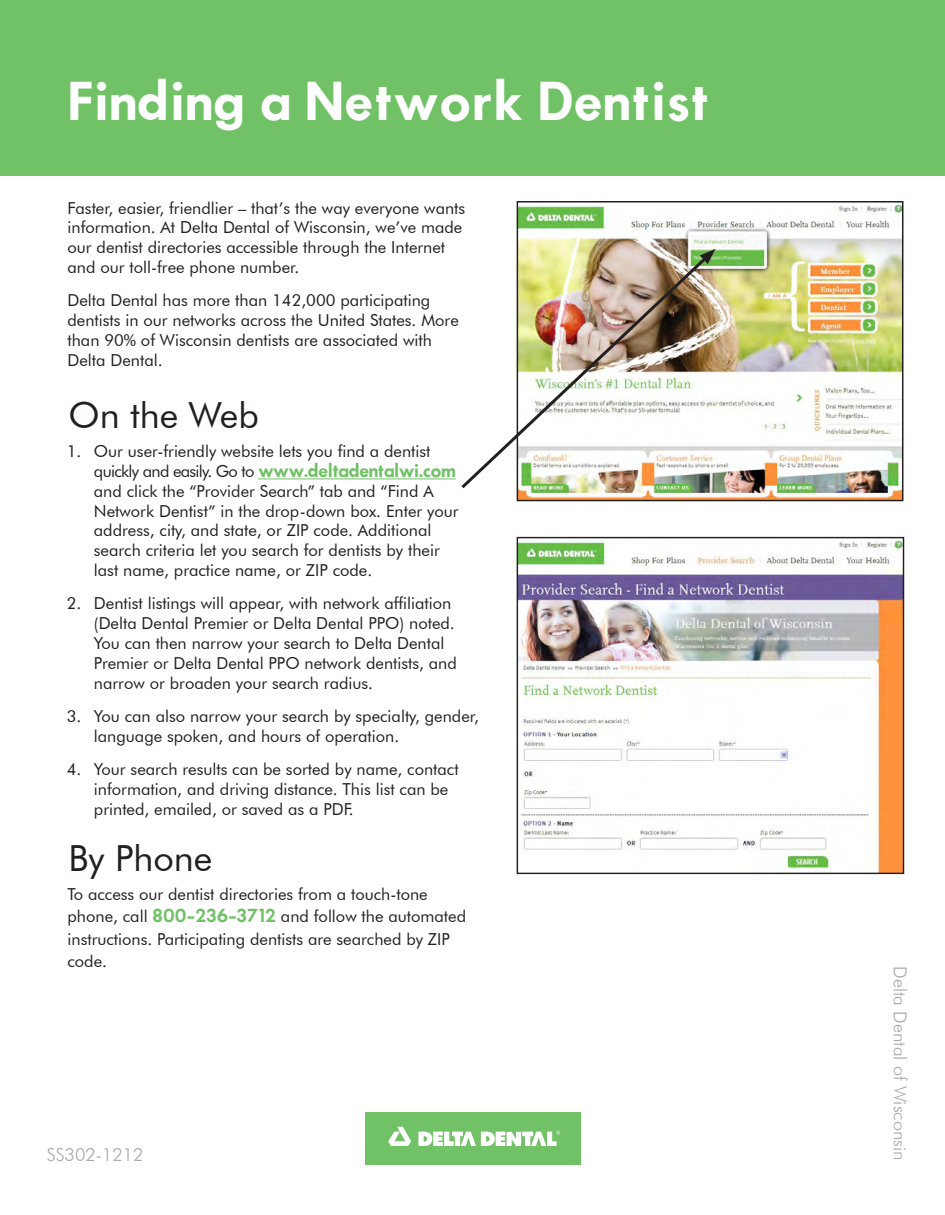
<style>
.page{position:relative;width:945px;height:1215px;background:#fff}
.page>*{position:absolute;margin:0;border:0;box-sizing:border-box;transform-origin:0 0}
.t1{font:48px "Futura Demi Boold";color:#fff}
.t2{font:36px "Futura BT";color:#231f20}
.t3{font:300 18px "Futura BT";color:#a8a9ad}
.t4{font:16.5px/19.8px "Futura BT";color:#231f20}
.s1{font-family:"Futura Demi Boold";color:#71c167}
</style>
<div class="page">
<div style="left:0;top:0;width:945px;height:176px;background:#71c167"></div>
<div style="left:365px;top:1112px;width:215px;height:53px;background:#71c167"></div>
<svg style="left:388px;top:1127px;width:23px;height:19px"></svg>
<svg style="left:418px;top:1131px;width:142px;height:15px"></svg>
<hr style="left:258px;top:479px;width:198px;height:1px;background:#71c167">
<img style="left:520px;top:204px;width:380px;height:294px">
<div style="left:517px;top:201px;width:386px;height:300px;border:2px solid #231f20"></div>
<img style="left:519px;top:540px;width:383px;height:332px">
<div style="left:517px;top:537px;width:387px;height:337px;border:1px solid #231f20"></div>
<img style="left:461px;top:252px;width:251px;height:239px">
<svg style="left:700px;top:249px;width:16px;height:15px"></svg>
<p class="t1" style="left:68px;top:68px;width:644px">Finding a Network Dentist</p>
<p class="t4" style="left:68px;top:198px;width:399px">Faster, easier, friendlier – that’s the way everyone wants information. At Delta Dental of Wisconsin, we’ve made our dentist directories accessible through the Internet and our toll-free phone number.</p>
<p class="t4" style="left:68px;top:290px;width:393px">Delta Dental has more than 142,000 participating dentists in our networks across the United States. More than 90% of Wisconsin dentists are associated with Delta Dental.</p>
<p class="t2" style="left:68px;top:393px;width:192px">On the Web</p>
<p class="t4" style="left:94px;top:441px;width:366px;text-indent:-27px">1. Our user-friendly website lets you find a dentist quickly and easily. Go to <span class="s1">www.deltadentalwi.com </span>and click the “Provider Search” tab and “Find A Network Dentist” in the drop-down box. Enter your address, city, and state, or ZIP code. Additional search criteria let you search for dentists by their last name, practice name, or ZIP code.</p>
<p class="t4" style="left:94px;top:593px;width:365px;text-indent:-27px">2. Dentist listings will appear, with network affiliation (Delta Dental Premier or Delta Dental PPO) noted.<br>You can then narrow your search to Delta Dental Premier or Delta Dental PPO network dentists, and narrow or broaden your search radius.</p>
<p class="t4" style="left:94px;top:706px;width:386px;text-indent:-27px">3. You can also narrow your search by specialty, gender, language spoken, and hours of operation.</p>
<p class="t4" style="left:94px;top:759px;width:366px;text-indent:-27px">4. Your search results can be sorted by name, contact information, and driving distance. This list can be printed, emailed, or saved as a PDF.</p>
<p class="t2" style="left:68px;top:836px;width:146px">By Phone</p>
<p class="t4" style="left:68px;top:883px;width:400px;line-height:22.5px">To access our dentist directories from a touch-tone phone, call <span class="s1">800-236-3712</span> and follow the automated instructions. Participating dentists are searched by ZIP code.</p>
<p class="t3" style="left:47px;top:1143px;width:98px">SS302-1212</p>
<p class="t3" style="left:911px;top:966px;width:196px;rotate:90deg">Delta Dental of Wisconsin</p>
</div>
